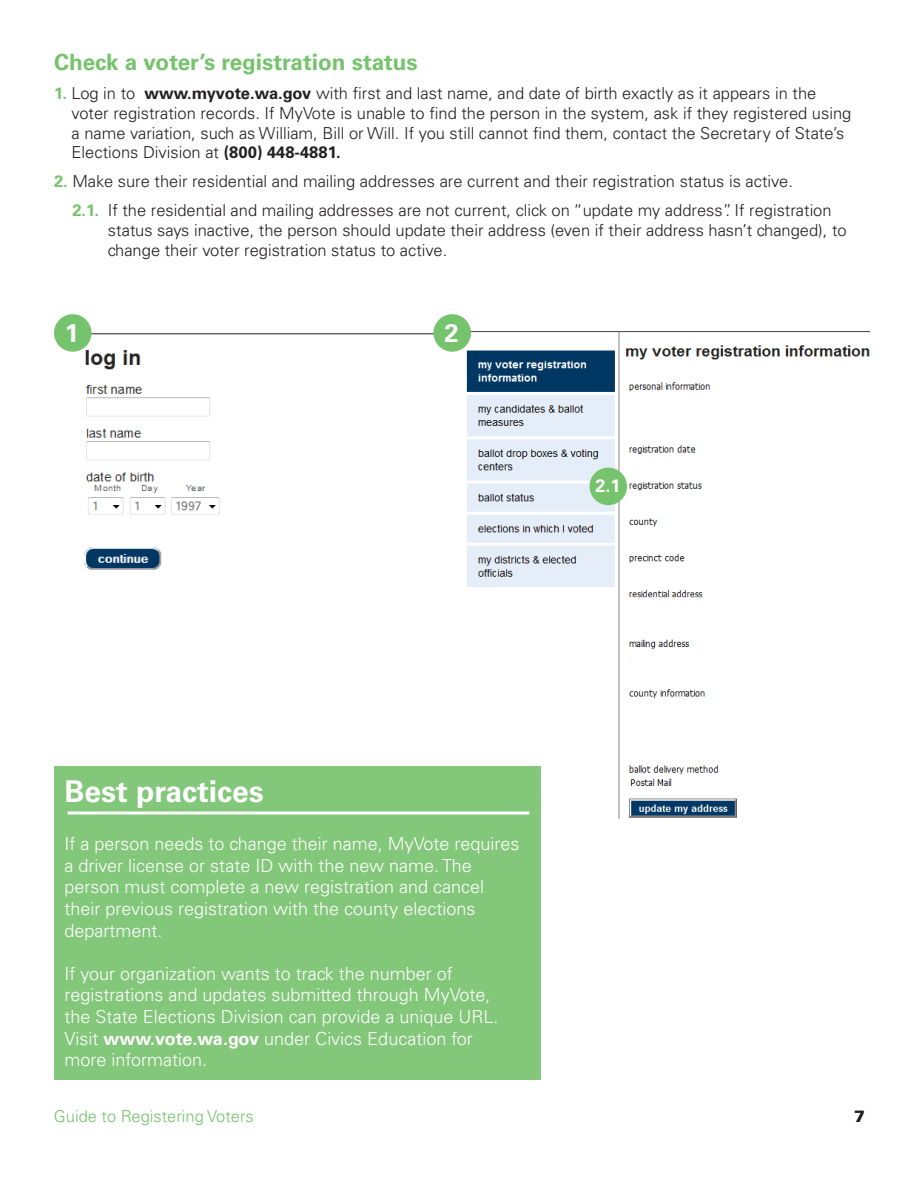
<style>
.page{position:relative;width:918px;height:1188px;background:#fff}
.page>*{position:absolute;margin:0;border:0;box-sizing:border-box;transform-origin:0 0}
.t1{font:700 30px "Univers LT Std";color:#fff}
.t2{font:700 25.5px "Univers LT Std";color:#fff}
.t3{font:700 22.5px "Univers LT Std";color:#75c36c}
.t4{font:300 18px/21.6px "Univers LT Std";color:#fff}
.t5{font:700 18px "Univers LT Std";color:#fff}
.t6{font:300 16.5px/19.8px "Univers LT Std";color:#231f20}
.t7{font:300 16.5px "Univers LT Std";color:#75c36c}
.t8{font:900 16.5px "Univers LT Std";color:#231f20}
.s1{font-weight:700;color:#75c36c}
.s2{font-weight:700}
</style>
<div class="page">
<img style="left:54px;top:324px;width:385px;height:246px">
<div style="left:55px;top:315px;width:36px;height:36px;background:#75c36c;border-radius:50%"></div>
<div style="left:54px;top:314px;width:38px;height:38px;border:2px solid #75c36c;border-radius:50%"></div>
<img style="left:461px;top:321px;width:408px;height:498px">
<div style="left:627px;top:394px;width:95px;height:44px;background:#fff"></div>
<div style="left:629px;top:456px;width:94px;height:20px;background:#fff"></div>
<div style="left:629px;top:597px;width:94px;height:34px;background:#fff"></div>
<div style="left:629px;top:698px;width:217px;height:56px;background:#fff"></div>
<div style="left:626px;top:565px;width:143px;height:16px;background:#fff"></div>
<div style="left:628px;top:492px;width:142px;height:17px;background:#fff"></div>
<div style="left:628px;top:527px;width:142px;height:16px;background:#fff"></div>
<div style="left:630px;top:651px;width:118px;height:23px;background:#fff"></div>
<div style="left:434px;top:315px;width:36px;height:36px;background:#75c36c;border-radius:50%"></div>
<div style="left:434px;top:314px;width:37px;height:38px;border:2px solid #75c36c;border-radius:50%"></div>
<div style="left:590px;top:468px;width:36px;height:36px;background:#75c36c;border-radius:50%"></div>
<div style="left:590px;top:468px;width:37px;height:37px;border:2px solid #75c36c;border-radius:50%"></div>
<div style="left:775px;top:790px;width:97px;height:28px;background:#fff"></div>
<div style="left:54px;top:766px;width:487px;height:314px;background:#83c77a"></div>
<hr style="left:68px;top:812px;width:462px;height:2px;background:#fff">
<p class="t3" style="left:54px;top:49px;width:365px">Check a voter’s registration status</p>
<p class="t6" style="left:72px;top:83px;width:781px;text-indent:-18px"><span class="s1">1.</span> Log in to <span class="s2">www.myvote.wa.gov</span> with first and last name, and date of birth exactly as it appears in the voter registration records. If MyVote is unable to find the person in the system, ask if they registered using a name variation, such as William, Bill or Will. If you still cannot find them, contact the Secretary of State’s Elections Division at <span class="s2">(800) 448-4881.</span></p>
<p class="t6" style="left:54px;top:172px;width:740px"><span class="s1">2.</span> Make sure their residential and mailing addresses are current and their registration status is active.</p>
<p class="t6" style="left:108px;top:200px;width:740px;text-indent:-35px"><span class="s1">2.1.</span> If the residential and mailing addresses are not current, click on “update my address”. If registration status says inactive, the person should update their address (even if their address hasn’t changed), to change their voter registration status to active.</p>
<p class="t2" style="left:65px;top:318px;width:16px">1</p>
<p class="t2" style="left:444px;top:318px;width:16px">2</p>
<p class="t5" style="left:596px;top:475px;width:27px">2.1</p>
<p class="t1" style="left:64px;top:774px;width:201px">Best practices</p>
<p class="t4" style="left:64px;top:833px;width:456px">If a person needs to change their name, MyVote requires a driver license or state ID with the new name. The person must complete a new registration and cancel their previous registration with the county elections department.</p>
<p class="t4" style="left:64px;top:963px;width:436px">If your organization wants to track the number of registrations and updates submitted through MyVote, the State Elections Division can provide a unique URL.<br>Visit <span class="s2">www.vote.wa.gov</span> under Civics Education for more information.</p>
<p class="t7" style="left:54px;top:1106px;width:201px">Guide to Registering Voters</p>
<p class="t8" style="left:854px;top:1106px;width:13px">7</p>
</div>
